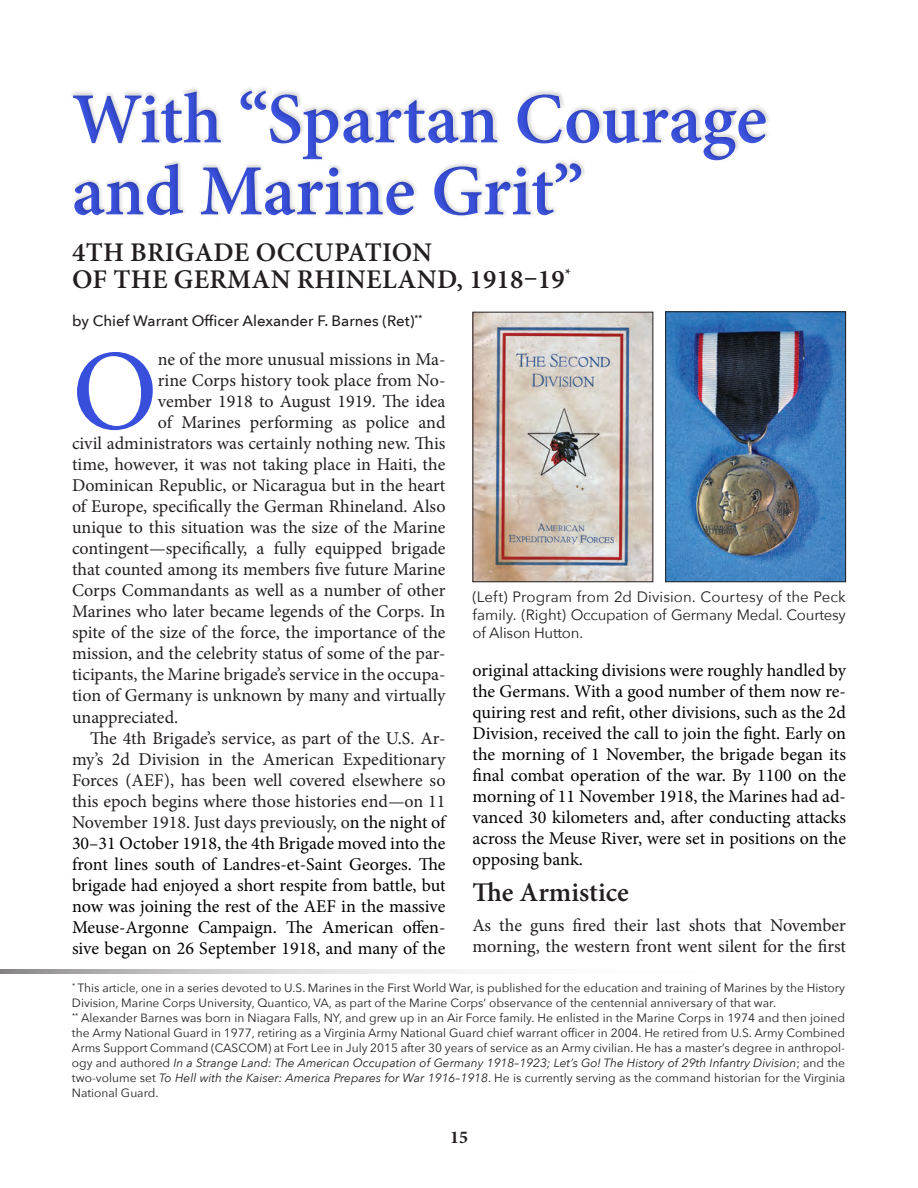
<style>
.page{position:relative;width:918px;height:1188px;background:#fff}
.page>*{position:absolute;margin:0;border:0;box-sizing:border-box;transform-origin:0 0}
.t1{font:114.9px "Minion Pro";color:#384fdb}
.t2{font:600 72px/72px "Minion Pro";letter-spacing:-.005em;color:#384fdb}
.Sub_Title_Main{font:600 27px "Minion Pro";letter-spacing:.01em;color:#231f20}
.Heading_3{font:600 27px "Minion Pro";color:#231f20}
.t3{font:18px/21px "Minion Pro";color:#000;text-align:justify}
.t4{font:18px/21px "Minion Pro";color:#231f20}
.t5{font:700 18px "Minion Pro";color:#231f20}
.Paragraph_Style_1{font:15px/18px "Avenir Next";letter-spacing:-.015em;color:#231f20;text-align:justify}
.t6{font:500 15px "Avenir Next";color:#231f20}
.t7{font:12px/15px "Avenir Next";color:#231f20}
.s1{color:#231f20}
.s2{font-style:italic}
</style>
<div class="page">
<svg style="left:0;top:969px;width:461px;height:5px;background:#cbcaca"></svg>
<div style="left:69px;top:86px;width:702px;height:133px;background:#231f20;opacity:.5"></div>
<img style="left:474px;top:314px;width:177px;height:266px">
<img style="left:667px;top:313px;width:177px;height:267px">
<div style="left:665px;top:311px;width:181px;height:271px;border:1px solid #231f20"></div>
<h2 class="t2" style="left:72px;top:83px;width:697px">With “Spartan Courage and Marine Grit”</h2>
<p class="Sub_Title_Main" style="left:72px;top:234px;width:362px">4TH BRIGADE OCCUPATION</p>
<p class="Sub_Title_Main" style="left:72px;top:261px;width:501px">OF THE GERMAN RHINELAND, 1918–19<sup>*</sup></p>
<p class="t6" style="left:72px;top:308px;width:352px">by Chief Warrant Officer Alexander F. Barnes (Ret)<sup>**</sup></p>
<p class="t1" style="left:72px;top:315px;width:87px">O</p>
<p class="t4" style="left:158px;top:349px;width:289px">ne of the more unusual missions in Ma-</p>
<p class="t4" style="left:158px;top:370px;width:289px">rine Corps history took place from No-</p>
<p class="t4" style="left:158px;top:391px;width:289px">vember 1918 to August 1919. The idea</p>
<p class="t4" style="left:158px;top:412px;width:289px">of Marines performing as police and</p>
<p class="t4" style="left:72px;top:433px;width:375px">civil administrators was certainly nothing new. This</p>
<p class="t4" style="left:72px;top:454px;width:375px">time, however, it was not taking place in Haiti, the</p>
<p class="t4" style="left:72px;top:475px;width:375px">Dominican Republic, or Nicaragua but in the heart</p>
<p class="t4" style="left:72px;top:496px;width:375px">of Europe, specifically the German Rhineland. Also</p>
<p class="t4" style="left:72px;top:517px;width:375px">unique to this situation was the size of the Marine</p>
<p class="t4" style="left:72px;top:538px;width:375px">contingent—specifically, a fully equipped brigade</p>
<p class="t4" style="left:72px;top:559px;width:375px">that counted among its members five future Marine</p>
<p class="t4" style="left:72px;top:580px;width:375px">Corps Commandants as well as a number of other</p>
<p class="t4" style="left:72px;top:601px;width:375px">Marines who later became legends of the Corps. In</p>
<p class="t4" style="left:72px;top:622px;width:375px">spite of the size of the force, the importance of the</p>
<p class="t4" style="left:72px;top:643px;width:375px">mission, and the celebrity status of some of the par-</p>
<p class="t4" style="left:72px;top:664px;width:375px">ticipants, the Marine brigade’s service in the occupa-</p>
<p class="t4" style="left:72px;top:685px;width:375px">tion of Germany is unknown by many and virtually</p>
<p class="t4" style="left:72px;top:706px;width:108px">unappreciated.</p>
<p class="t3" style="left:72px;top:727px;width:375px;text-indent:18px"><span class="s1">The 4th Brigade’s service, as part of the U.S. Ar&shy;my’s 2d Division in the American Expeditionary Forces (AEF), has been well covered elsewhere so this epoch begins where those histories end—on 11<br>November 1918. Just days previously, o</span>n the night of 30–31 October 1918, the 4th Brigade moved into the front lines south of Landres-et-Saint Georges. The brigade had enjoyed a short respite from battle, but now was joining the rest of the AEF in the massive Meuse-Argonne Campaign. The American offen&shy;sive began on 26 September 1918, and many of the</p>
<p class="Paragraph_Style_1" style="left:472px;top:587px;width:375px">(Left) Program from 2d Division. Courtesy of the Peck family. (Right) Occupation of Germany Medal. Courtesy of Alison Hutton.</p>
<p class="t3" style="left:473px;top:660px;width:375px">original attacking divisions were roughly handled by the Germans. With a good number of them now re&shy;quiring rest and refit, other divisions, such as the 2d Division, received the call to join the fight. Early on the morning of 1 November, the brigade began its final combat operation of the war. By 1100 on the morning of 11 November 1918, the Marines had ad&shy;vanced 30 kilometers and, after conducting attacks across the Meuse River, were set in positions on the opposing bank.</p>
<p class="Heading_3" style="left:472px;top:874px;width:158px">The Armistice</p>
<p class="t4" style="left:472px;top:915px;width:375px">As the guns fired their last shots that November morning, the western front went silent for the first</p>
<p class="t7" style="left:72px;top:980px;width:775px"><sup>*</sup> This article, one in a series devoted to U.S. Marines in the First World War, is published for the education and training of Marines by the History<br>Division, Marine Corps University, Quantico, VA, as part of the Marine Corps’ observance of the centennial anniversary of that war.</p>
<p class="t7" style="left:72px;top:1010px;width:775px;text-align:justify"><sup>**</sup> Alexander Barnes was born in Niagara Falls, NY, and grew up in an Air Force family. He enlisted in the Marine Corps in 1974 and then joined the Army National Guard in 1977, retiring as a Virginia Army National Guard chief warrant officer in 2004. He retired from U.S. Army Combined Arms Support Command (CASCOM) at Fort Lee in July 2015 after 30 years of service as an Army civilian. He has a master’s degree in anthropol&shy;ogy and authored <span class="s2">In a Strange Land: The American Occupation of Germany 1918–1923; Let’s Go! The History of 29th Infantry Division</span>; and the two-volume set <span class="s2">To Hell with the Kaiser: America Prepares for War 1916–1918</span>. He is currently serving as the command historian for the Virginia National Guard.</p>
<p class="t5" style="left:450px;top:1124px;width:19px">15</p>
</div>
